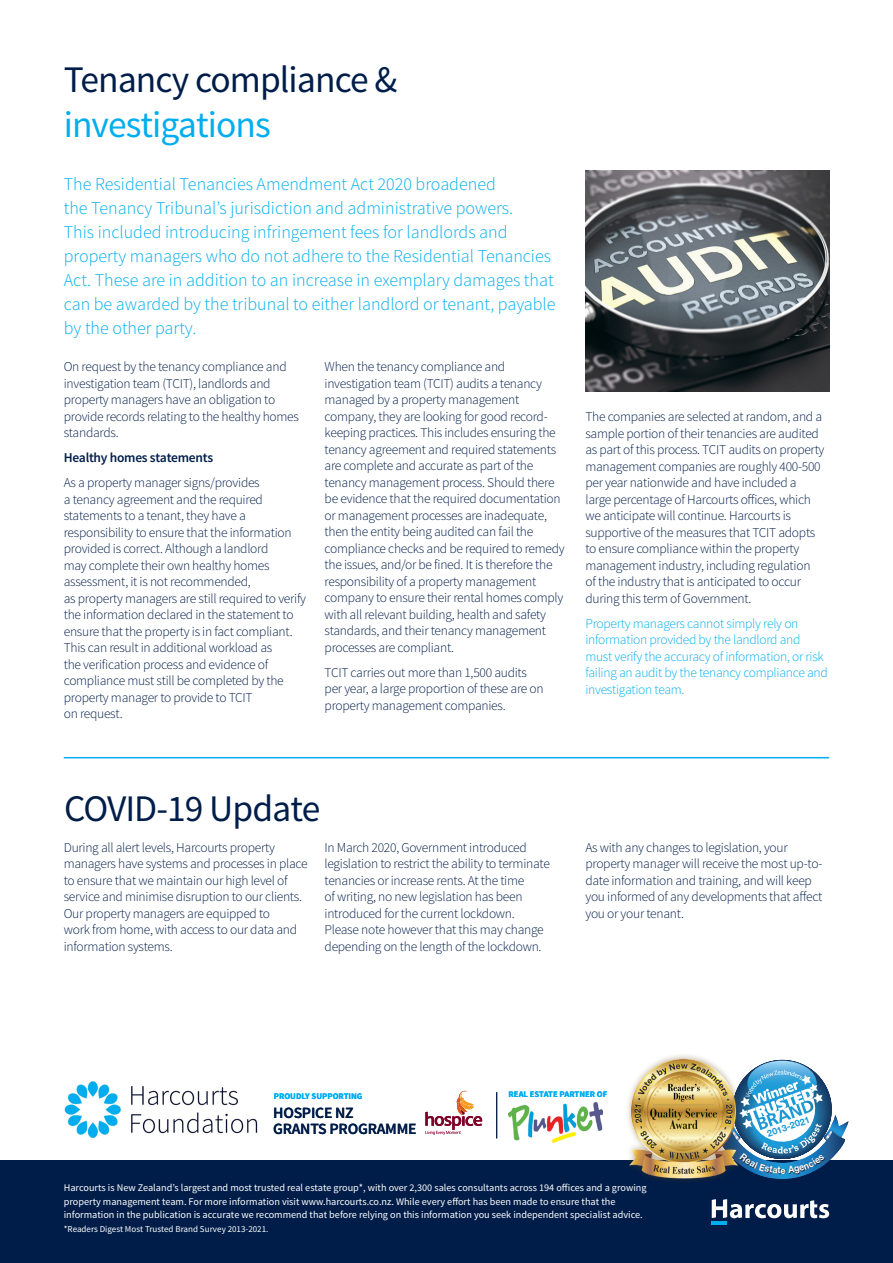
<style>
.page{position:relative;width:893px;height:1263px;background:#fff}
.page>*{position:absolute;margin:0;border:0;box-sizing:border-box;transform-origin:0 0}
.Page_heading{font:37.5px/45px "Source Sans Pro";letter-spacing:-.025em;color:#001d49}
.text{font:300 18px/24px "Source Sans Pro";color:#00aeef}
.t1{font:600 15.75px/15.8px "Source Sans Pro";letter-spacing:-.015em;color:#001d49}
.text-2{font:300 13.5px/16.5px "Source Sans Pro";letter-spacing:-.02em;color:#001d49}
.text-3{font:300 13.5px/16.5px "Source Sans Pro";letter-spacing:-.02em;color:#00aeef}
.text-4{font:600 13.5px "Source Sans Pro";letter-spacing:-.02em;color:#001d49}
.t2{font:10.2px/13.5px "Source Sans Pro";color:#fff}
.t3{font:700 9.15px "Helvetica Neue LT Std";color:#1b9ad7}
.t4{font:9px "Source Sans Pro";color:#fff}
.t5{font:700 8.7px "Source Sans Pro";color:#00aeef}
.s1{color:#00aeef}
</style>
<div class="page">
<div style="left:0;top:1161px;width:893px;height:102px;background:#001d49"></div>
<hr style="left:712px;top:1221px;width:15px;height:4px;background:#00aeef">
<svg style="left:712px;top:1199px;width:117px;height:19px"></svg>
<img style="left:64px;top:1081px;width:194px;height:57px">
<div style="left:625px;top:1052px;width:118px;height:133px;background:#644005;opacity:.5"></div>
<img style="left:628px;top:1055px;width:111px;height:123px">
<svg style="left:425px;top:1090px;width:57px;height:45px"></svg>
<hr style="left:496px;top:1092px;width:1px;height:46px;background:#001d49">
<img style="left:509px;top:1102px;width:93px;height:40px">
<img style="left:585px;top:170px;width:244px;height:222px">
<hr style="left:64px;top:757px;width:765px;height:1px;background:#00aeef">
<img style="left:716px;top:1061px;width:132px;height:118px">
<p class="Page_heading" style="left:64px;top:57px;width:335px">Tenancy compliance &amp; <span class="s1">investigations</span></p>
<p class="text" style="left:64px;top:172px;width:493px">The Residential Tenancies Amendment Act 2020 broadened<br>the Tenancy Tribunal’s jurisdiction and administrative powers.<br>This included introducing infringement fees for landlords and property managers who do not adhere to the Residential Tenancies Act. These are in addition to an increase in exemplary damages that can be awarded by the tribunal to either landlord or tenant, payable by the other party.</p>
<p class="text-2" style="left:64px;top:359px;width:237px">On request by the tenancy compliance and investigation team (TCIT), landlords and property managers have an obligation to provide records relating to the healthy homes standards.</p>
<p class="text-4" style="left:64px;top:449px;width:151px">Healthy homes statements</p>
<p class="text-2" style="left:64px;top:475px;width:244px">As a property manager signs/provides<br>a tenancy agreement and the required statements to a tenant, they have a responsibility to ensure that the information provided is correct. Although a landlord<br>may complete their own healthy homes assessment, it is not recommended,<br>as property managers are still required to verify the information declared in the statement to ensure that the property is in fact compliant.<br>This can result in additional workload as<br>the verification process and evidence of compliance must still be completed by the property manager to provide to TCIT<br>on request.</p>
<p class="text-2" style="left:325px;top:359px;width:242px">When the tenancy compliance and investigation team (TCIT) audits a tenancy managed by a property management company, they are looking for good record&shy;keeping practices. This includes ensuring the tenancy agreement and required statements are complete and accurate as part of the tenancy management process. Should there be evidence that the required documentation or management processes are inadequate, then the entity being audited can fail the compliance checks and be required to remedy the issues, and/or be fined. It is therefore the responsibility of a property management company to ensure their rental homes comply with all relevant building, health and safety standards, and their tenancy management processes are compliant.</p>
<p class="text-2" style="left:325px;top:664px;width:221px">TCIT carries out more than 1,500 audits per year, a large proportion of these are on property management companies.</p>
<p class="text-2" style="left:585px;top:409px;width:241px">The companies are selected at random, and a sample portion of their tenancies are audited as part of this process. TCIT audits on property management companies are roughly 400-500 per year nationwide and have included a large percentage of Harcourts offices, which we anticipate will continue. Harcourts is supportive of the measures that TCIT adopts to ensure compliance within the property management industry, including regulation<br>of the industry that is anticipated to occur during this term of Government.</p>
<p class="text-3" style="left:585px;top:615px;width:244px">Property managers cannot simply rely on information provided by the landlord and must verify the accuracy of information, or risk failing an audit by the tenancy compliance and investigation team.</p>
<p class="Page_heading" style="left:64px;top:786px;width:258px">COVID-19 Update</p>
<p class="text-2" style="left:64px;top:839px;width:245px">During all alert levels, Harcourts property managers have systems and processes in place to ensure that we maintain our high level of service and minimise disruption to our clients.<br>Our property managers are equipped to<br>work from home, with access to our data and information systems.</p>
<p class="text-2" style="left:325px;top:839px;width:227px">In March 2020, Government introduced legislation to restrict the ability to terminate tenancies or increase rents. At the time<br>of writing, no new legislation has been introduced for the current lockdown.<br>Please note however that this may change depending on the length of the lockdown.</p>
<p class="text-2" style="left:585px;top:839px;width:239px">As with any changes to legislation, your property manager will receive the most up-to&shy;date information and training, and will keep you informed of any developments that affect you or your tenant.</p>
<p class="t5" style="left:274px;top:1090px;width:90px">PROUDLY SUPPORTING</p>
<p class="t5" style="left:509px;top:1089px;width:100px">REAL ESTATE PARTNER OF</p>
<p class="t1" style="left:273px;top:1105px;width:145px">HOSPICE NZ<br>GRANTS PROGRAMME</p>
<p class="t2" style="left:64px;top:1181px;width:584px">Harcourts is New Zealand’s largest and most trusted real estate group*, with over 2,300 sales consultants across 194 offices and a growing property management team. For more information visit www.harcourts.co.nz. While every effort has been made to ensure that the information in the publication is accurate we recommend that before relying on this information you seek independent specialist advice.</p>
<p class="t4" style="left:64px;top:1223px;width:206px">*Readers Digest Most Trusted Brand Survey 2013-2021.</p>
<p class="t3" style="left:765px;top:1129px;width:46px;rotate:-20deg">2013-2021</p>
</div>
